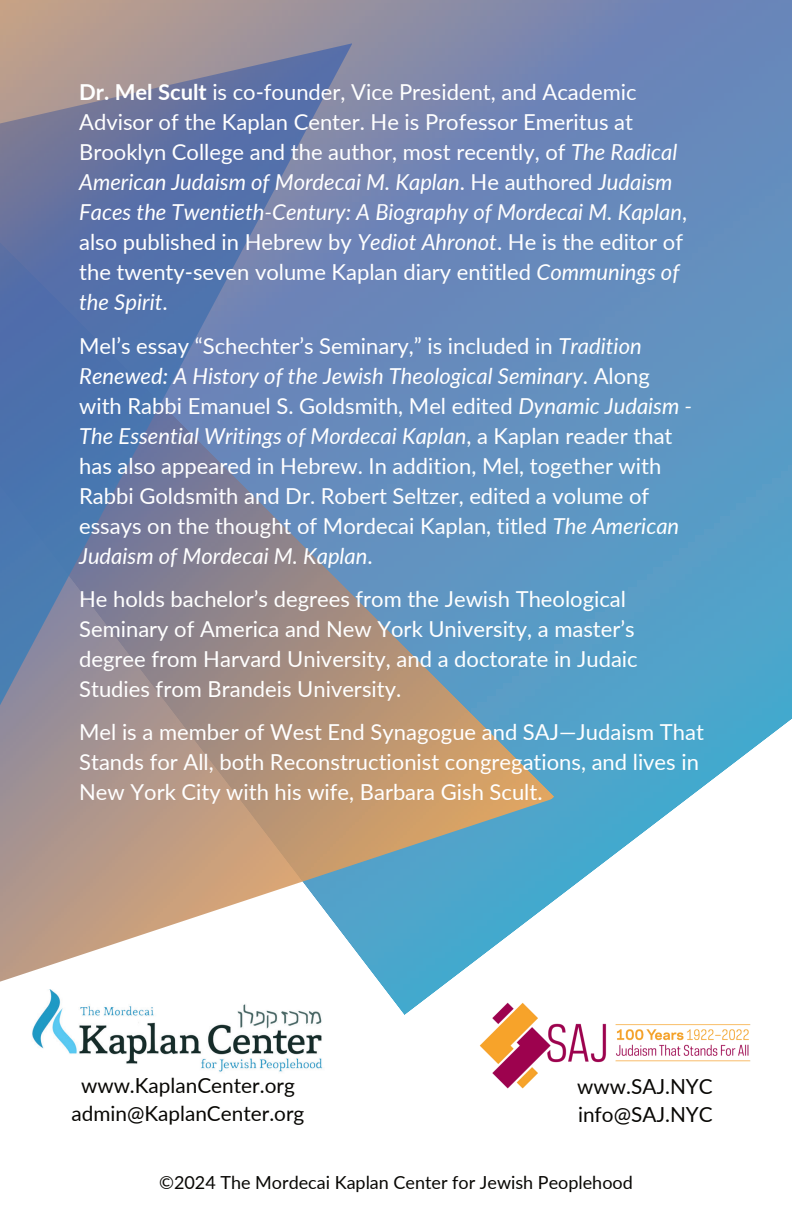
<style>
.page{position:relative;width:792px;height:1224px;background:#fff}
.page>*{position:absolute;margin:0;border:0;box-sizing:border-box;transform-origin:0 0}
.t1{font:22px/30px "Lato";color:#fff}
.t2{font:20.8px/28.4px "Lato";color:#080704;text-align:center}
.t3{font:18px "Lato";color:#080704}
.s1{font-weight:700}
.s2{font-style:italic}
</style>
<div class="page">
<img style="left:0;top:0;width:792px;height:1015px">
<img style="left:0;top:243px;width:554px;height:739px">
<img style="left:0;top:43px;width:352px;height:662px">
<img style="left:25px;top:989px;width:305px;height:83px">
<img style="left:460px;top:989px;width:316px;height:100px">
<p class="t1" style="left:79px;top:76px;width:609px"><span class="s1">Dr. Mel Scult</span> is co-founder, Vice President, and Academic Advisor of the Kaplan Center. He is Professor Emeritus at Brooklyn College and the author, most recently, of <span class="s2">The Radical American Judaism of Mordecai M. Kaplan</span>. He authored <span class="s2">Judaism Faces the Twentieth-Century: A Biography of Mordecai M. Kaplan</span>, also published in Hebrew by <span class="s2">Yediot Ahronot</span>. He is the editor of the twenty-seven volume Kaplan diary entitled <span class="s2">Communings of the Spirit</span>.</p>
<p class="t1" style="left:79px;top:330px;width:615px">Mel’s essay “Schechter’s Seminary,” is included in <span class="s2">Tradition Renewed: A History of the Jewish Theological Seminary</span>. Along with Rabbi Emanuel S. Goldsmith, Mel edited <span class="s2">Dynamic Judaism - The Essential Writings of Mordecai Kaplan</span>, a Kaplan reader that has also appeared in Hebrew. In addition, Mel, together with Rabbi Goldsmith and Dr. Robert Seltzer, edited a volume of essays on the thought of Mordecai Kaplan, titled <span class="s2">The American Judaism of Mordecai M. Kaplan</span>.</p>
<p class="t1" style="left:79px;top:583px;width:560px">He holds bachelor’s degrees from the Jewish Theological Seminary of America and New York University, a master’s degree from Harvard University, and a doctorate in Judaic Studies from Brandeis University.</p>
<p class="t1" style="left:79px;top:716px;width:626px">Mel is a member of West End Synagogue and SAJ—Judaism That<br>Stands for All, both Reconstructionist congregations, and lives in<br>New York City with his wife, Barbara Gish Scult.</p>
<p class="t2" style="left:71px;top:1070px;width:234px">www.KaplanCenter.org admin@KaplanCenter.org</p>
<p class="t2" style="left:577px;top:1071px;width:137px;text-align:left">www.SAJ.NYC info@SAJ.NYC</p>
<p class="t3" style="left:159px;top:1170px;width:475px">©2024 The Mordecai Kaplan Center for Jewish Peoplehood</p>
</div>
